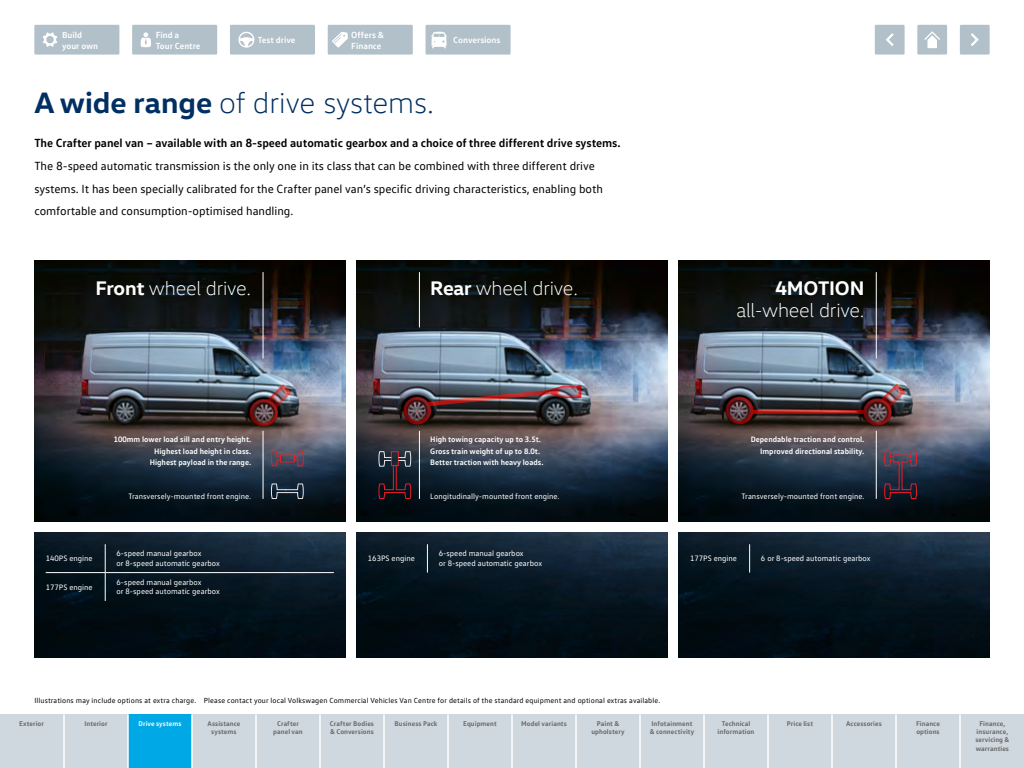
<style>
.page{position:relative;width:1024px;height:768px;background:#fff}
.page>*{position:absolute;margin:0;border:0;box-sizing:border-box;transform-origin:0 0}
.t1{font:300 30px "VW Head";color:#002f62}
.t2{font:300 20px "VW Head";letter-spacing:-.01em;color:#fff}
.t3{font:700 20px "VW Head";letter-spacing:-.01em;color:#fff}
.t4{font:12px/22.7px "VW Text";letter-spacing:-.005em;color:#000}
.t5{font:700 12px "VW Text";letter-spacing:-.005em;color:#000}
.t6{font:700 9px/10.8px "VW Text";color:#fff}
.t7{font:8px/9.5px "VW Text";color:#fff}
.t8{font:700 8px/11.3px "VW Text";color:#fff;text-align:right}
.t9{font:7.5px "VW Text";letter-spacing:.015em;color:#000}
.t10{font:700 7px/8.4px "VW Text";letter-spacing:.01em;color:#666;text-align:center}
.t11{font:700 7px "VW Text";letter-spacing:.01em;color:#fff}
.s1{font-weight:700}
</style>
<div class="page">
<div style="left:0;top:714px;width:1024px;height:54px;background:#ced8de"></div>
<img style="left:679px;top:533px;width:311px;height:125px">
<img style="left:357px;top:261px;width:310px;height:261px">
<img style="left:357px;top:533px;width:310px;height:125px">
<img style="left:34px;top:261px;width:311px;height:261px">
<img style="left:34px;top:533px;width:311px;height:125px">
<img style="left:679px;top:261px;width:311px;height:261px">
<img style="left:250px;top:384px;width:41px;height:42px">
<svg style="left:404px;top:397px;width:27px;height:27px"></svg>
<img style="left:428px;top:386px;width:153px;height:20px">
<svg style="left:884px;top:444px;width:33px;height:62px"></svg>
<svg style="left:726px;top:397px;width:27px;height:27px"></svg>
<img style="left:753px;top:384px;width:152px;height:42px">
<svg style="left:271px;top:443px;width:33px;height:57px"></svg>
<svg style="left:378px;top:444px;width:34px;height:62px"></svg>
<hr style="left:263px;top:431px;width:1px;height:68px;background:#fff">
<hr style="left:263px;top:272px;width:1px;height:87px;background:#fff">
<hr style="left:419px;top:431px;width:1px;height:68px;background:#fff">
<hr style="left:419px;top:272px;width:1px;height:55px;background:#fff">
<hr style="left:876px;top:431px;width:1px;height:68px;background:#fff">
<hr style="left:876px;top:272px;width:1px;height:87px;background:#fff">
<svg style="left:427px;top:544px;width:1px;height:29px"></svg>
<hr style="left:46px;top:572px;width:59px;height:1px;background:#fff">
<hr style="left:105px;top:572px;width:229px;height:1px;background:#fff">
<svg style="left:105px;top:544px;width:1px;height:57px"></svg>
<svg style="left:749px;top:544px;width:1px;height:29px"></svg>
<div style="left:128px;top:714px;width:64px;height:54px;background:#00a8e5"></div>
<hr style="left:63px;top:714px;width:2px;height:54px;background:#fff">
<hr style="left:127px;top:714px;width:2px;height:54px;background:#fff">
<hr style="left:191px;top:714px;width:2px;height:54px;background:#fff">
<hr style="left:255px;top:714px;width:2px;height:54px;background:#fff">
<hr style="left:319px;top:714px;width:2px;height:54px;background:#fff">
<hr style="left:383px;top:714px;width:2px;height:54px;background:#fff">
<hr style="left:447px;top:714px;width:2px;height:54px;background:#fff">
<hr style="left:511px;top:714px;width:2px;height:54px;background:#fff">
<hr style="left:575px;top:714px;width:2px;height:54px;background:#fff">
<hr style="left:639px;top:714px;width:2px;height:54px;background:#fff">
<hr style="left:703px;top:714px;width:2px;height:54px;background:#fff">
<hr style="left:767px;top:714px;width:2px;height:54px;background:#fff">
<hr style="left:831px;top:714px;width:2px;height:54px;background:#fff">
<hr style="left:895px;top:714px;width:2px;height:54px;background:#fff">
<hr style="left:959px;top:714px;width:2px;height:54px;background:#fff">
<div style="left:35px;top:26px;width:83px;height:27px;background:#b1c0c9"></div>
<div style="left:34px;top:25px;width:85px;height:30px;border:2px solid #b1c0c9"></div>
<svg style="left:43px;top:32px;width:14px;height:15px"></svg>
<div style="left:960px;top:25px;width:30px;height:30px;background:#b1c0c9;border:2px solid #b1c0c9"></div>
<svg style="left:971px;top:33px;width:8px;height:13px"></svg>
<div style="left:917px;top:25px;width:30px;height:30px;background:#b1c0c9;border:2px solid #b1c0c9"></div>
<svg style="left:924px;top:31px;width:16px;height:18px"></svg>
<div style="left:875px;top:25px;width:30px;height:30px;background:#b1c0c9;border:2px solid #b1c0c9"></div>
<svg style="left:886px;top:33px;width:8px;height:13px"></svg>
<div style="left:133px;top:26px;width:83px;height:27px;background:#b1c0c9"></div>
<div style="left:132px;top:25px;width:85px;height:30px;border:2px solid #b1c0c9"></div>
<svg style="left:141px;top:32px;width:10px;height:15px"></svg>
<div style="left:231px;top:26px;width:83px;height:27px;background:#b1c0c9"></div>
<div style="left:230px;top:25px;width:85px;height:30px;border:2px solid #b1c0c9"></div>
<svg style="left:238px;top:32px;width:16px;height:16px"></svg>
<div style="left:329px;top:26px;width:83px;height:27px;background:#b1c0c9"></div>
<div style="left:328px;top:25px;width:85px;height:30px;border:2px solid #b1c0c9"></div>
<svg style="left:332px;top:32px;width:16px;height:16px"></svg>
<div style="left:427px;top:26px;width:82px;height:27px;background:#b1c0c9"></div>
<div style="left:426px;top:25px;width:85px;height:30px;border:2px solid #b1c0c9"></div>
<svg style="left:431px;top:32px;width:16px;height:16px"></svg>
<p class="t6" style="left:62px;top:29px;width:38px">Build your own</p>
<p class="t6" style="left:156px;top:29px;width:46px">Find a<br>Tour Centre</p>
<p class="t6" style="left:258px;top:34px;width:39px">Test drive</p>
<p class="t6" style="left:351px;top:29px;width:34px">Offers &amp;<br>Finance</p>
<p class="t6" style="left:453px;top:34px;width:49px">Conversions</p>
<h1 class="t1" style="left:34px;top:85px;width:401px"><span class="s1">A wide range</span> of drive systems.</h1>
<h3 class="t5" style="left:34px;top:135px;width:588px">The Crafter panel van – available with an 8-speed automatic gearbox and a choice of three different drive systems.</h3>
<p class="t4" style="left:34px;top:154px;width:570px">The 8-speed automatic transmission is the only one in its class that can be combined with three different drive systems. It has been specially calibrated for the Crafter panel van’s specific driving characteristics, enabling both comfortable and consumption-optimised handling.</p>
<h2 class="t2" style="left:95px;top:276px;width:157px"><span class="s1">Front</span> wheel drive.</h2>
<h2 class="t3" style="left:775px;top:275px;width:91px">4MOTION</h2>
<h2 class="t2" style="left:736px;top:299px;width:130px">all-wheel drive.</h2>
<h2 class="t2" style="left:430px;top:276px;width:149px"><span class="s1">Rear</span> wheel drive.</h2>
<p class="t8" style="left:114px;top:433px;width:139px">100mm lower load sill and entry height.<br>Highest load height in class.<br>Highest payload in the range.</p>
<p class="t7" style="left:128px;top:491px;width:124px">Transversely-mounted front engine.</p>
<p class="t7" style="left:46px;top:553px;width:48px">140PS engine</p>
<p class="t7" style="left:117px;top:549px;width:105px">6-speed manual gearbox<br>or 8-speed automatic gearbox</p>
<p class="t7" style="left:46px;top:582px;width:48px">177PS engine</p>
<p class="t7" style="left:117px;top:577px;width:105px">6-speed manual gearbox<br>or 8-speed automatic gearbox</p>
<p class="t8" style="left:430px;top:433px;width:115px;text-align:left">High towing capacity up to 3.5t.<br>Gross train weight of up to 8.0t.<br>Better traction with heavy loads.</p>
<p class="t7" style="left:430px;top:491px;width:131px">Longitudinally-mounted front engine.</p>
<p class="t7" style="left:368px;top:553px;width:48px">163PS engine</p>
<p class="t7" style="left:439px;top:549px;width:105px">6-speed manual gearbox<br>or 8-speed automatic gearbox</p>
<p class="t8" style="left:751px;top:433px;width:115px">Dependable traction and control.<br>Improved directional stability.</p>
<p class="t7" style="left:742px;top:491px;width:124px">Transversely-mounted front engine.</p>
<p class="t7" style="left:690px;top:553px;width:48px">177PS engine</p>
<p class="t7" style="left:761px;top:553px;width:111px">6 or 8-speed automatic gearbox</p>
<p class="t9" style="left:34px;top:696px;width:627px">Illustrations may include options at extra charge. Please contact your local Volkswagen Commercial Vehicles Van Centre for details of the standard equipment and optional extras available.</p>
<p class="t10" style="left:19px;top:719px;width:26px">Exterior</p>
<p class="t10" style="left:84px;top:719px;width:25px">Interior</p>
<p class="t11" style="left:139px;top:719px;width:44px">Drive systems</p>
<p class="t10" style="left:208px;top:719px;width:34px">Assistance systems</p>
<p class="t10" style="left:273px;top:719px;width:31px">Crafter panel van</p>
<p class="t10" style="left:330px;top:719px;width:46px;text-align:left">Crafter Bodies &amp; Conversions</p>
<p class="t10" style="left:395px;top:719px;width:44px">Business Pack</p>
<p class="t10" style="left:463px;top:719px;width:35px">Equipment</p>
<p class="t10" style="left:521px;top:719px;width:47px">Model variants</p>
<p class="t10" style="left:591px;top:719px;width:35px">Paint &amp; upholstery</p>
<p class="t10" style="left:650px;top:719px;width:46px;text-align:left">Infotainment &amp; connectivity</p>
<p class="t10" style="left:718px;top:719px;width:38px">Technical information</p>
<p class="t10" style="left:787px;top:719px;width:28px">Price list</p>
<p class="t10" style="left:846px;top:719px;width:37px">Accessories</p>
<p class="t10" style="left:916px;top:719px;width:25px;text-align:left">Finance options</p>
<p class="t10" style="left:975px;top:719px;width:36px">Finance, insurance, servicing &amp; warranties</p>
</div>
